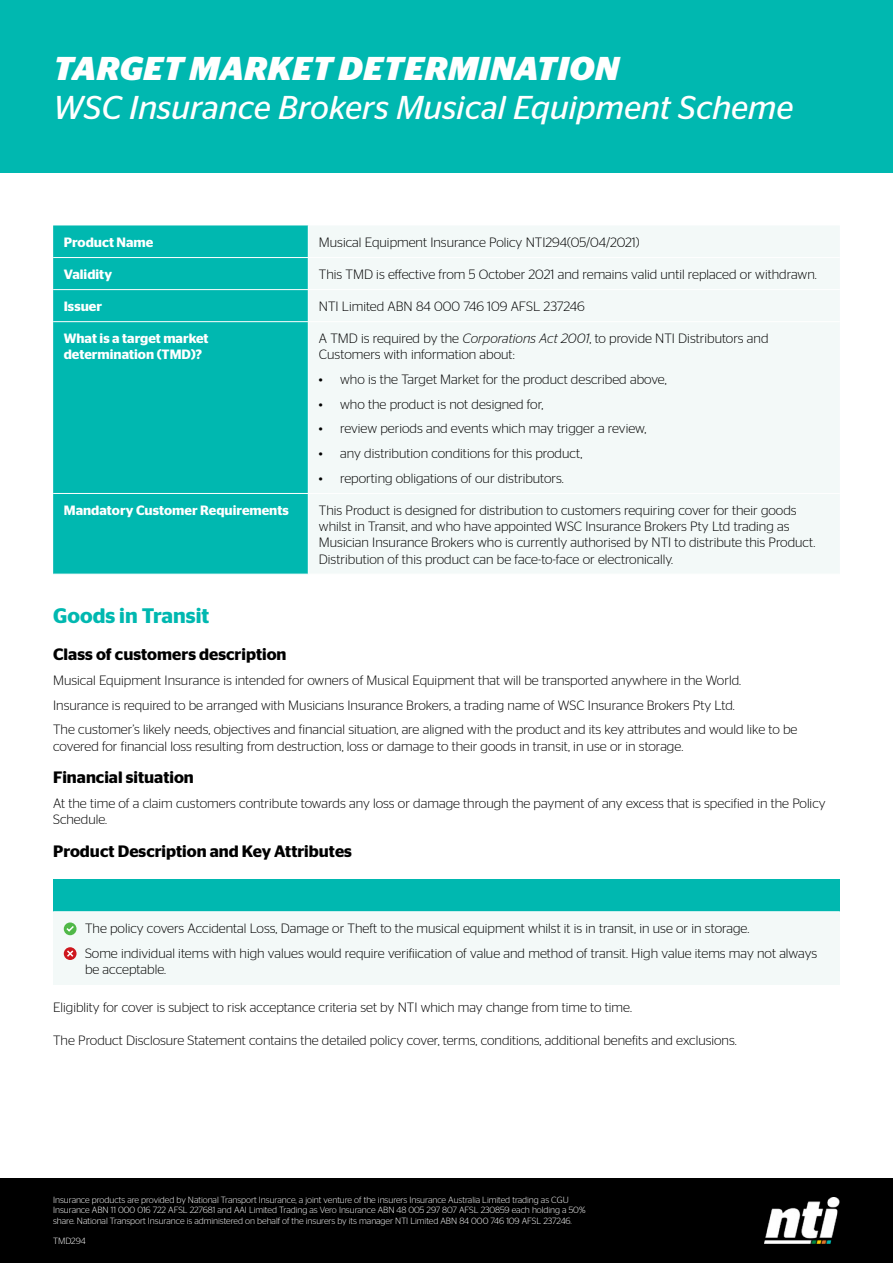
<style>
.page{position:relative;width:893px;height:1263px;background:#fff}
.page>*{position:absolute;margin:0;border:0;box-sizing:border-box;transform-origin:0 0}
.t1{font:italic 33px "Stag Sans";color:#fff}
.t2{font:italic 700 33px "Stag Sans";letter-spacing:.02em;color:#fff}
.t3{font:600 21px "Stag Sans";color:#00b8b0}
.t4{font:600 16.5px "Stag Sans";color:#000}
.t5{font:300 13.5px/16.2px "Stag Sans";color:#000}
.t6{font:600 13.5px/16.2px "Stag Sans";color:#fff}
.t7{font:300 9px/10.8px "Stag Sans";letter-spacing:-.005em;color:#fff}
.s1{font-style:italic}
</style>
<div class="page">
<div style="left:0;top:1178px;width:893px;height:85px;background:#000"></div>
<img style="left:765px;top:1197px;width:75px;height:46px">
<div style="left:0;top:0;width:893px;height:172px;background:#00b8b0"></div>
<div style="left:53px;top:225px;width:255px;height:349px;background:#00b8b0"></div>
<div style="left:309px;top:226px;width:531px;height:347px;background:#f3f9f8"></div>
<hr style="left:53px;top:257px;width:255px;height:1px;background:#fff">
<hr style="left:308px;top:257px;width:532px;height:1px;background:#fff">
<hr style="left:53px;top:289px;width:255px;height:1px;background:#fff">
<hr style="left:308px;top:289px;width:532px;height:1px;background:#fff">
<hr style="left:53px;top:321px;width:255px;height:1px;background:#fff">
<hr style="left:308px;top:321px;width:532px;height:1px;background:#fff">
<hr style="left:53px;top:493px;width:255px;height:1px;background:#fff">
<hr style="left:308px;top:493px;width:532px;height:1px;background:#fff">
<div style="left:53px;top:880px;width:787px;height:32px;background:#00b8b0"></div>
<div style="left:53px;top:912px;width:787px;height:73px;background:#f3f9f8"></div>
<hr style="left:53px;top:911px;width:787px;height:1px;background:#fff">
<svg style="left:64px;top:922px;width:13px;height:13px"></svg>
<svg style="left:65px;top:924px;width:10px;height:9px"></svg>
<svg style="left:64px;top:947px;width:13px;height:13px"></svg>
<svg style="left:65px;top:949px;width:10px;height:9px"></svg>
<h1 class="t2" style="left:53px;top:49px;width:567px">TARGET MARKET DETERMINATION</h1>
<h1 class="t1" style="left:53px;top:89px;width:742px">WSC Insurance Brokers Musical Equipment Scheme</h1>
<p class="t6" style="left:64px;top:234px;width:91px">Product Name</p>
<p class="t5" style="left:319px;top:234px;width:322px">Musical Equipment Insurance Policy NTI294(05/04/2021)</p>
<p class="t6" style="left:64px;top:266px;width:50px">Validity</p>
<p class="t5" style="left:319px;top:266px;width:499px">This TMD is effective from 5 October 2021 and remains valid until replaced or withdrawn.</p>
<p class="t6" style="left:64px;top:298px;width:40px">Issuer</p>
<p class="t5" style="left:319px;top:298px;width:267px">NTI Limited ABN 84 000 746 109 AFSL 237246</p>
<p class="t6" style="left:64px;top:330px;width:146px">What is a target market determination (TMD)?</p>
<p class="t5" style="left:319px;top:330px;width:451px">A TMD is required by the <span class="s1">Corporations Act 2001</span>, to provide NTI Distributors and<br>Customers with information about:</p>
<p class="t5" style="left:319px;top:371px;width:349px">• who is the Target Market for the product described above,</p>
<p class="t5" style="left:319px;top:396px;width:226px">• who the product is not designed for,</p>
<p class="t5" style="left:319px;top:420px;width:329px">• review periods and events which may trigger a review,</p>
<p class="t5" style="left:319px;top:445px;width:265px">• any distribution conditions for this product,</p>
<p class="t5" style="left:319px;top:470px;width:246px">• reporting obligations of our distributors.</p>
<p class="t6" style="left:64px;top:502px;width:227px">Mandatory Customer Requirements</p>
<p class="t5" style="left:319px;top:502px;width:498px">This Product is designed for distribution to customers requiring cover for their goods whilst in Transit, and who have appointed WSC Insurance Brokers Pty Ltd trading as Musician Insurance Brokers who is currently authorised by NTI to distribute this Product.<br>Distribution of this product can be face-to-face or electronically.</p>
<h2 class="t3" style="left:53px;top:604px;width:158px">Goods in Transit</h2>
<p class="t4" style="left:53px;top:645px;width:235px">Class of customers description</p>
<p class="t5" style="left:53px;top:668px;width:746px;line-height:24.8px">Musical Equipment Insurance is intended for owners of Musical Equipment that will be transported anywhere in the World.<br>Insurance is required to be arranged with Musicians Insurance Brokers, a trading name of WSC Insurance Brokers Pty Ltd.<br>The customer’s likely needs, objectives and financial situation, are aligned with the product and its key attributes and would like to be</p>
<p class="t5" style="left:53px;top:738px;width:632px">covered for financial loss resulting from destruction, loss or damage to their goods in transit, in use or in storage.</p>
<p class="t4" style="left:53px;top:768px;width:142px">Financial situation</p>
<p class="t5" style="left:53px;top:795px;width:774px">At the time of a claim customers contribute towards any loss or damage through the payment of any excess that is specified in the Policy<br>Schedule.</p>
<p class="t4" style="left:53px;top:841px;width:300px">Product Description and Key Attributes</p>
<p class="t5" style="left:85px;top:916px;width:734px;line-height:24.8px">The policy covers Accidental Loss, Damage or Theft to the musical equipment whilst it is in transit, in use or in storage.<br>Some individual items with high values would require verifiication of value and method of transit. High value items may not always</p>
<p class="t5" style="left:85px;top:961px;width:83px">be acceptable.</p>
<p class="t5" style="left:53px;top:999px;width:580px">Eligiblity for cover is subject to risk acceptance criteria set by NTI which may change from time to time.</p>
<p class="t5" style="left:53px;top:1032px;width:685px">The Product Disclosure Statement contains the detailed policy cover, terms, conditions, additional benefits and exclusions.</p>
<p class="t7" style="left:53px;top:1194px;width:534px">Insurance products are provided by National Transport Insurance, a joint venture of the insurers Insurance Australia Limited trading as CGU<br>Insurance ABN 11 000 016 722 AFSL 227681 and AAI Limited Trading as Vero Insurance ABN 48 005 297 807 AFSL 230859 each holding a 50% share. National Transport Insurance is administered on behalf of the insurers by its manager NTI Limited ABN 84 000 746 109 AFSL 237246.</p>
<p class="t7" style="left:53px;top:1235px;width:34px">TMD294</p>
</div>
